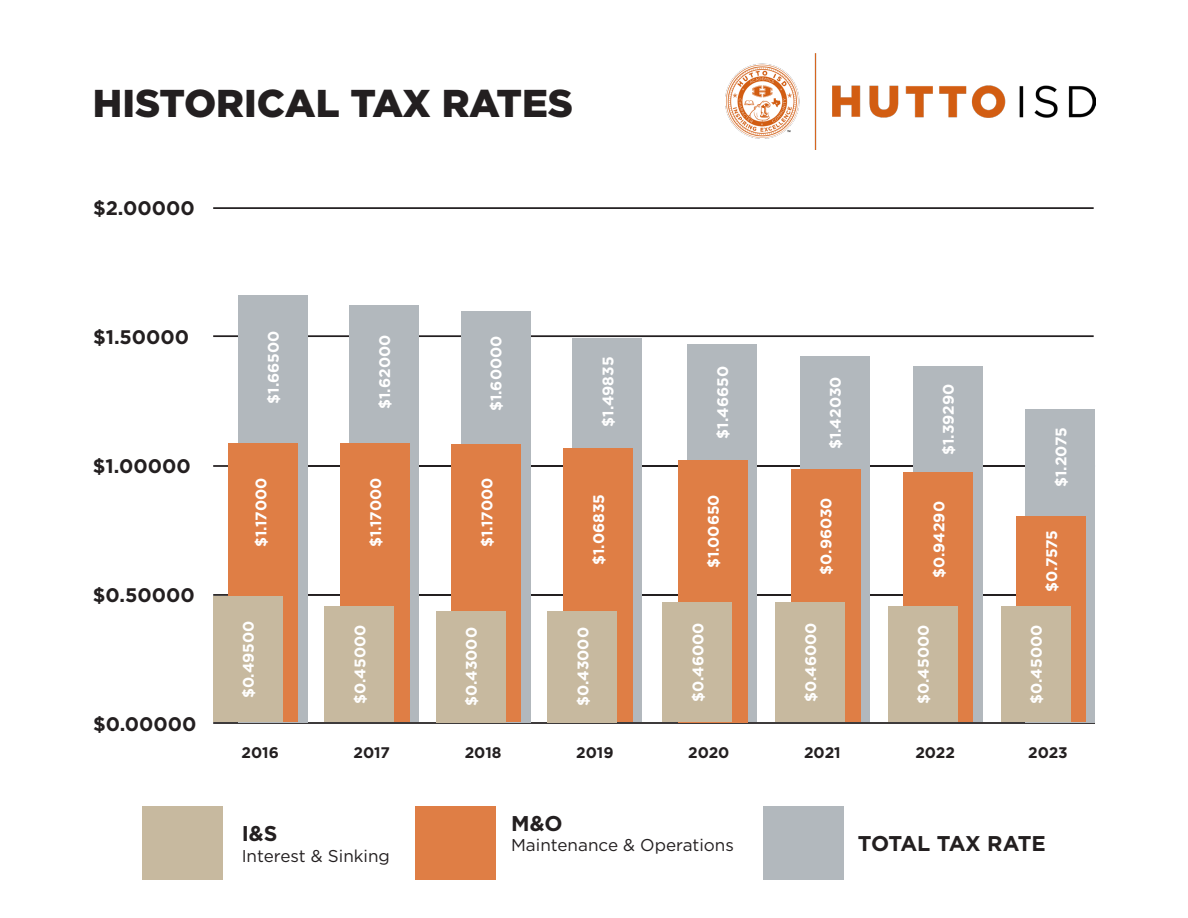
<style>
.page{position:relative;width:1188px;height:918px;background:#fff}
.page>*{position:absolute;margin:0;border:0;box-sizing:border-box;transform-origin:0 0}
.t1{font:900 38.7px "Gotham";color:#231f20}
.t2{font:700 21.3px "Gotham";letter-spacing:-.03em;color:#231f20}
.t3{font:700 19.65px "Gotham";color:#231f20}
.t4{font:17.1px "Gotham";color:#231f20}
.t5{font:700 15.3px "Gotham";color:#fff}
.t6{font:700 15.3px "Gotham";color:#231f20}
</style>
<div class="page">
<img style="left:726px;top:54px;width:369px;height:96px">
<div style="left:763px;top:806px;width:81px;height:74px;background:#b2b8bd"></div>
<div style="left:415px;top:806px;width:81px;height:74px;background:#df7e45"></div>
<div style="left:142px;top:806px;width:81px;height:74px;background:#c7b99f"></div>
<hr style="left:213px;top:207px;width:881px;height:2px;background:#231f20">
<hr style="left:213px;top:465px;width:821px;height:2px;background:#231f20">
<hr style="left:213px;top:335px;width:881px;height:2px;background:#231f20">
<hr style="left:213px;top:594px;width:880px;height:2px;background:#231f20">
<hr style="left:213px;top:722px;width:882px;height:2px;background:#231f20">
<div style="left:687px;top:345px;width:70px;height:377px;background:#b2b8bd"></div>
<div style="left:678px;top:460px;width:69px;height:262px;background:#df7e45"></div>
<div style="left:663px;top:603px;width:69px;height:119px;background:#c7b99f"></div>
<div style="left:800px;top:357px;width:69px;height:365px;background:#b2b8bd"></div>
<div style="left:791px;top:469px;width:69px;height:253px;background:#df7e45"></div>
<div style="left:775px;top:603px;width:70px;height:119px;background:#c7b99f"></div>
<div style="left:913px;top:366px;width:69px;height:356px;background:#b2b8bd"></div>
<div style="left:904px;top:473px;width:69px;height:249px;background:#df7e45"></div>
<div style="left:888px;top:606px;width:69px;height:116px;background:#c7b99f"></div>
<div style="left:1026px;top:409px;width:69px;height:313px;background:#b2b8bd"></div>
<div style="left:1016px;top:517px;width:70px;height:205px;background:#df7e45"></div>
<div style="left:1001px;top:606px;width:69px;height:116px;background:#c7b99f"></div>
<div style="left:573px;top:339px;width:69px;height:383px;background:#b2b8bd"></div>
<div style="left:563px;top:448px;width:70px;height:274px;background:#df7e45"></div>
<div style="left:548px;top:611px;width:69px;height:111px;background:#c7b99f"></div>
<div style="left:238px;top:295px;width:69px;height:427px;background:#b2b8bd"></div>
<div style="left:229px;top:443px;width:69px;height:279px;background:#df7e45"></div>
<div style="left:213px;top:597px;width:70px;height:125px;background:#c7b99f"></div>
<div style="left:350px;top:305px;width:69px;height:417px;background:#b2b8bd"></div>
<div style="left:340px;top:443px;width:70px;height:279px;background:#df7e45"></div>
<div style="left:325px;top:606px;width:69px;height:116px;background:#c7b99f"></div>
<div style="left:461px;top:311px;width:69px;height:411px;background:#b2b8bd"></div>
<div style="left:452px;top:444px;width:69px;height:278px;background:#df7e45"></div>
<div style="left:436px;top:611px;width:69px;height:111px;background:#c7b99f"></div>
<p class="t1" style="left:93px;top:77px;width:482px">HISTORICAL TAX RATES</p>
<p class="t3" style="left:93px;top:195px;width:103px">$2.00000</p>
<p class="t3" style="left:93px;top:324px;width:98px">$1.50000</p>
<p class="t3" style="left:93px;top:453px;width:99px">$1.00000</p>
<p class="t3" style="left:93px;top:582px;width:103px">$0.50000</p>
<p class="t3" style="left:93px;top:711px;width:105px">$0.00000</p>
<p class="t5" style="left:263px;top:404px;width:75px;rotate:-90deg">$1.66500</p>
<p class="t5" style="left:251px;top:547px;width:71px;rotate:-90deg">$1.17000</p>
<p class="t5" style="left:238px;top:698px;width:79px;rotate:-90deg">$0.49500</p>
<p class="t5" style="left:375px;top:409px;width:76px;rotate:-90deg">$1.62000</p>
<p class="t5" style="left:366px;top:547px;width:71px;rotate:-90deg">$1.17000</p>
<p class="t5" style="left:350px;top:704px;width:81px;rotate:-90deg">$0.45000</p>
<p class="t5" style="left:486px;top:411px;width:77px;rotate:-90deg">$1.60000</p>
<p class="t5" style="left:477px;top:547px;width:71px;rotate:-90deg">$1.17000</p>
<p class="t5" style="left:461px;top:706px;width:80px;rotate:-90deg">$0.43000</p>
<p class="t5" style="left:598px;top:427px;width:72px;rotate:-90deg">$1.49835</p>
<p class="t5" style="left:589px;top:565px;width:72px;rotate:-90deg">$1.06835</p>
<p class="t5" style="left:573px;top:706px;width:80px;rotate:-90deg">$0.43000</p>
<p class="t5" style="left:713px;top:439px;width:74px;rotate:-90deg">$1.46650</p>
<p class="t5" style="left:703px;top:568px;width:75px;rotate:-90deg">$1.00650</p>
<p class="t5" style="left:688px;top:702px;width:81px;rotate:-90deg">$0.46000</p>
<p class="t5" style="left:825px;top:449px;width:74px;rotate:-90deg">$1.42030</p>
<p class="t5" style="left:816px;top:575px;width:79px;rotate:-90deg">$0.96030</p>
<p class="t5" style="left:801px;top:702px;width:81px;rotate:-90deg">$0.46000</p>
<p class="t5" style="left:938px;top:455px;width:73px;rotate:-90deg">$1.39290</p>
<p class="t5" style="left:929px;top:578px;width:78px;rotate:-90deg">$0.94290</p>
<p class="t5" style="left:913px;top:704px;width:81px;rotate:-90deg">$0.45000</p>
<p class="t5" style="left:1051px;top:487px;width:61px;rotate:-90deg">$1.2075</p>
<p class="t5" style="left:1042px;top:592px;width:63px;rotate:-90deg">$0.7575</p>
<p class="t5" style="left:1026px;top:704px;width:81px;rotate:-90deg">$0.45000</p>
<p class="t6" style="left:242px;top:742px;width:39px">2016</p>
<p class="t6" style="left:353px;top:742px;width:38px">2017</p>
<p class="t6" style="left:465px;top:742px;width:38px">2018</p>
<p class="t6" style="left:576px;top:742px;width:39px">2019</p>
<p class="t6" style="left:688px;top:742px;width:43px">2020</p>
<p class="t6" style="left:804px;top:742px;width:38px">2021</p>
<p class="t6" style="left:915px;top:742px;width:41px">2022</p>
<p class="t6" style="left:1028px;top:742px;width:41px">2023</p>
<p class="t2" style="left:242px;top:819px;width:37px">I&amp;S</p>
<p class="t4" style="left:242px;top:845px;width:150px">Interest &amp; Sinking</p>
<p class="t2" style="left:511px;top:809px;width:53px">M&amp;O</p>
<p class="t4" style="left:511px;top:834px;width:224px">Maintenance &amp; Operations</p>
<p class="t2" style="left:858px;top:830px;width:189px">TOTAL TAX RATE</p>
</div>
